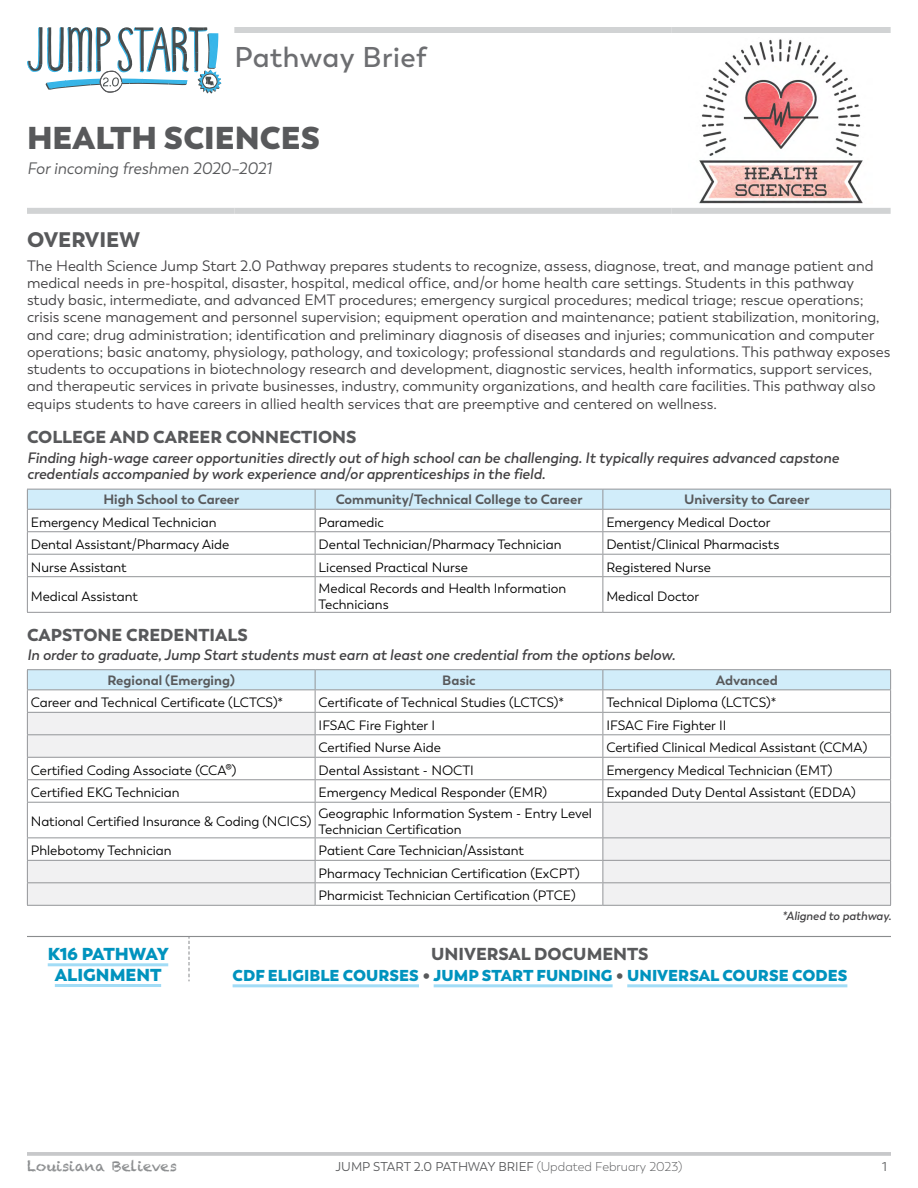
<style>
.page{position:relative;width:918px;height:1188px;background:#fff}
.page>*{position:absolute;margin:0;border:0;box-sizing:border-box;transform-origin:0 0}
.t1{font:800 31.5px "Trenda";color:#58595b}
.t2{font:600 28.5px "Trenda";letter-spacing:.02em;color:#6d6e71}
.t3{font:900 21px "Trenda";color:#58595b}
.t4{font:900 17.25px "Trenda";color:#58595b}
.t5{font:800 17.25px/20.7px "Trenda";color:#0093be;text-align:center}
.t6{font:italic 16.5px "Trenda";color:#58595b}
.t7{font:800 15.75px "Trenda";color:#0093be}
.t8{font:15px/17.2px "Trenda";color:#414042}
.t9{font:italic 600 15px/16.5px "Trenda";color:#414042}
.t10{font:14.25px "Chalkduster";color:#8a8c8e}
.t11{font:13.5px/16.2px "Trenda";color:#000}
.t12{font:700 13.5px "Trenda";color:#58595b}
.t13{font:12.75px "Trenda";color:#58595b}
.t14{font:italic 600 12px "Trenda";color:#414042}
.s1{font-size:16.5px;color:#58595b}
.s2{font-weight:300}
</style>
<div class="page">
<hr style="left:27px;top:1152px;width:864px;height:4px;background:#c7c8ca">
<div style="left:234px;top:27px;width:438px;height:6px;background:#d1d3d4"></div>
<div style="left:672px;top:27px;width:219px;height:6px;background:#d1d3d4"></div>
<div style="left:672px;top:208px;width:219px;height:6px;background:#d1d3d4"></div>
<div style="left:27px;top:208px;width:207px;height:6px;background:#d1d3d4"></div>
<div style="left:234px;top:208px;width:438px;height:6px;background:#d1d3d4"></div>
<img style="left:699px;top:39px;width:164px;height:164px">
<svg style="left:28px;top:577px;width:862px;height:35px"></svg>
<svg style="left:27px;top:489px;width:864px;height:87px"></svg>
<hr style="left:27px;top:576px;width:288px;height:1px;background:#939598">
<hr style="left:27px;top:577px;width:1px;height:35px;background:#939598">
<hr style="left:315px;top:576px;width:288px;height:1px;background:#939598">
<hr style="left:315px;top:577px;width:1px;height:35px;background:#939598">
<hr style="left:603px;top:576px;width:288px;height:1px;background:#939598">
<hr style="left:603px;top:577px;width:1px;height:35px;background:#939598">
<hr style="left:890px;top:577px;width:1px;height:35px;background:#939598">
<hr style="left:27px;top:612px;width:288px;height:1px;background:#939598">
<hr style="left:315px;top:612px;width:288px;height:1px;background:#939598">
<hr style="left:603px;top:612px;width:288px;height:1px;background:#939598">
<svg style="left:28px;top:803px;width:862px;height:102px"></svg>
<hr style="left:27px;top:669px;width:288px;height:1px;background:#939598">
<hr style="left:315px;top:669px;width:288px;height:1px;background:#939598">
<hr style="left:603px;top:669px;width:288px;height:1px;background:#939598">
<hr style="left:27px;top:802px;width:288px;height:1px;background:#939598">
<hr style="left:27px;top:803px;width:1px;height:34px;background:#939598">
<hr style="left:315px;top:802px;width:288px;height:1px;background:#939598">
<hr style="left:315px;top:803px;width:1px;height:34px;background:#939598">
<hr style="left:27px;top:837px;width:288px;height:1px;background:#939598">
<hr style="left:315px;top:837px;width:288px;height:1px;background:#939598">
<hr style="left:315px;top:860px;width:288px;height:1px;background:#939598">
<hr style="left:603px;top:860px;width:288px;height:1px;background:#939598">
<hr style="left:315px;top:882px;width:288px;height:1px;background:#939598">
<hr style="left:603px;top:882px;width:288px;height:1px;background:#939598">
<svg style="left:603px;top:838px;width:1px;height:67px"></svg>
<svg style="left:890px;top:838px;width:1px;height:67px"></svg>
<hr style="left:315px;top:905px;width:288px;height:1px;background:#939598">
<hr style="left:603px;top:905px;width:288px;height:1px;background:#939598">
<hr style="left:27px;top:860px;width:288px;height:1px;background:#939598">
<hr style="left:27px;top:882px;width:288px;height:1px;background:#939598">
<svg style="left:27px;top:838px;width:1px;height:67px"></svg>
<svg style="left:315px;top:838px;width:1px;height:67px"></svg>
<hr style="left:27px;top:905px;width:288px;height:1px;background:#939598">
<hr style="left:603px;top:802px;width:288px;height:1px;background:#939598">
<hr style="left:603px;top:803px;width:1px;height:34px;background:#939598">
<hr style="left:890px;top:803px;width:1px;height:34px;background:#939598">
<hr style="left:603px;top:837px;width:288px;height:1px;background:#939598">
<svg style="left:27px;top:670px;width:864px;height:132px"></svg>
<hr style="left:603px;top:734px;width:288px;height:1px;background:#939598">
<hr style="left:27px;top:936px;width:162px;height:1px;background:#8a8c8e">
<hr style="left:189px;top:936px;width:702px;height:1px;background:#8a8c8e">
<svg style="left:188px;top:937px;width:2px;height:44px"></svg>
<hr style="left:48px;top:963px;width:120px;height:3px;background:#a2dcf6">
<hr style="left:55px;top:984px;width:106px;height:3px;background:#a2dcf6">
<hr style="left:233px;top:984px;width:186px;height:3px;background:#a2dcf6">
<hr style="left:434px;top:984px;width:179px;height:3px;background:#a2dcf6">
<hr style="left:627px;top:984px;width:220px;height:3px;background:#a2dcf6">
<svg style="left:27px;top:27px;width:194px;height:67px"></svg>
<p class="t2" style="left:234px;top:40px;width:194px">Pathway Brief</p>
<p class="t1" style="left:27px;top:117px;width:295px">HEALTH SCIENCES</p>
<p class="t6" style="left:27px;top:159px;width:247px">For incoming freshmen 2020–2021</p>
<p class="t3" style="left:27px;top:226px;width:114px">OVERVIEW</p>
<p class="t8" style="left:27px;top:257px;width:865px">The Health Science Jump Start 2.0 Pathway prepares students to recognize, assess, diagnose, treat, and manage patient and medical needs in pre-hospital, disaster, hospital, medical office, and/or home health care settings. Students in this pathway study basic, intermediate, and advanced EMT procedures; emergency surgical procedures; medical triage; rescue operations; crisis scene management and personnel supervision; equipment operation and maintenance; patient stabilization, monitoring, and care; drug administration; identification and preliminary diagnosis of diseases and injuries; communication and computer operations; basic anatomy, physiology, pathology, and toxicology; professional standards and regulations. This pathway exposes students to occupations in biotechnology research and development, diagnostic services, health informatics, support services, and therapeutic services in private businesses, industry, community organizations, and health care facilities. This pathway also equips students to have careers in allied health services that are preemptive and centered on wellness.</p>
<p class="t4" style="left:27px;top:426px;width:331px">COLLEGE AND CAREER CONNECTIONS</p>
<p class="t9" style="left:27px;top:449px;width:814px">Finding high-wage career opportunities directly out of high school can be challenging. It typically requires advanced capstone credentials accompanied by work experience and/or apprenticeships in the field.</p>
<p class="t12" style="left:103px;top:491px;width:138px">High School to Career</p>
<p class="t12" style="left:336px;top:491px;width:248px">Community/Technical College to Career</p>
<p class="t12" style="left:684px;top:491px;width:127px">University to Career</p>
<p class="t11" style="left:31px;top:514px;width:187px">Emergency Medical Technician</p>
<p class="t11" style="left:319px;top:514px;width:67px">Paramedic</p>
<p class="t11" style="left:606px;top:514px;width:166px">Emergency Medical Doctor</p>
<p class="t11" style="left:31px;top:537px;width:200px">Dental Assistant/Pharmacy Aide</p>
<p class="t11" style="left:319px;top:537px;width:244px">Dental Technician/Pharmacy Technician</p>
<p class="t11" style="left:606px;top:537px;width:175px">Dentist/Clinical Pharmacists</p>
<p class="t11" style="left:31px;top:559px;width:97px">Nurse Assistant</p>
<p class="t11" style="left:319px;top:559px;width:151px">Licensed Practical Nurse</p>
<p class="t11" style="left:606px;top:559px;width:106px">Registered Nurse</p>
<p class="t11" style="left:31px;top:588px;width:108px">Medical Assistant</p>
<p class="t11" style="left:319px;top:580px;width:249px">Medical Records and Health Information<br>Technicians</p>
<p class="t11" style="left:606px;top:588px;width:94px">Medical Doctor</p>
<p class="t4" style="left:27px;top:624px;width:222px">CAPSTONE CREDENTIALS</p>
<p class="t9" style="left:27px;top:647px;width:650px">In order to graduate, Jump Start students must earn at least one credential from the options below.</p>
<p class="t12" style="left:108px;top:672px;width:129px">Regional (Emerging)</p>
<p class="t12" style="left:442px;top:672px;width:35px">Basic</p>
<p class="t12" style="left:716px;top:672px;width:64px">Advanced</p>
<p class="t11" style="left:31px;top:695px;width:254px">Career and Technical Certificate (LCTCS)*</p>
<p class="t11" style="left:319px;top:695px;width:247px">Certificate of Technical Studies (LCTCS)*</p>
<p class="t11" style="left:606px;top:695px;width:171px">Technical Diploma (LCTCS)*</p>
<p class="t11" style="left:319px;top:717px;width:118px">IFSAC Fire Fighter I</p>
<p class="t11" style="left:606px;top:717px;width:122px">IFSAC Fire Fighter II</p>
<p class="t11" style="left:319px;top:740px;width:124px">Certified Nurse Aide</p>
<p class="t11" style="left:606px;top:740px;width:262px">Certified Clinical Medical Assistant (CCMA)</p>
<p class="t11" style="left:31px;top:762px;width:207px">Certified Coding Associate (CCA®)</p>
<p class="t11" style="left:319px;top:762px;width:157px">Dental Assistant - NOCTI</p>
<p class="t11" style="left:606px;top:762px;width:228px">Emergency Medical Technician (EMT)</p>
<p class="t11" style="left:31px;top:785px;width:150px">Certified EKG Technician</p>
<p class="t11" style="left:319px;top:785px;width:230px">Emergency Medical Responder (EMR)</p>
<p class="t11" style="left:606px;top:785px;width:251px">Expanded Duty Dental Assistant (EDDA)</p>
<p class="t11" style="left:31px;top:814px;width:282px">National Certified Insurance &amp; Coding (NCICS)</p>
<p class="t11" style="left:319px;top:806px;width:275px">Geographic Information System - Entry Level<br>Technician Certification</p>
<p class="t11" style="left:31px;top:843px;width:142px">Phlebotomy Technician</p>
<p class="t11" style="left:319px;top:843px;width:207px">Patient Care Technician/Assistant</p>
<p class="t11" style="left:319px;top:865px;width:263px">Pharmacy Technician Certification (ExCPT)</p>
<p class="t11" style="left:319px;top:888px;width:259px">Pharmicist Technician Certification (PTCE)</p>
<p class="t14" style="left:782px;top:908px;width:110px">*Aligned to pathway.</p>
<p class="t5" style="left:48px;top:944px;width:123px">K16 PATHWAY<br>ALIGNMENT</p>
<p class="t4" style="left:431px;top:943px;width:219px">UNIVERSAL DOCUMENTS</p>
<p class="t7" style="left:233px;top:966px;width:616px">CDF ELIGIBLE COURSES <span class="s1">•</span> JUMP START FUNDING <span class="s1">•</span> UNIVERSAL COURSE CODES</p>
<p class="t10" style="left:27px;top:1157px;width:151px">Louisiana Believes</p>
<p class="t13" style="left:335px;top:1159px;width:349px">JUMP START 2.0 PATHWAY BRIEF <span class="s2">(Updated February 2023)</span></p>
<p class="t13" style="left:882px;top:1159px;width:6px">1</p>
</div>
